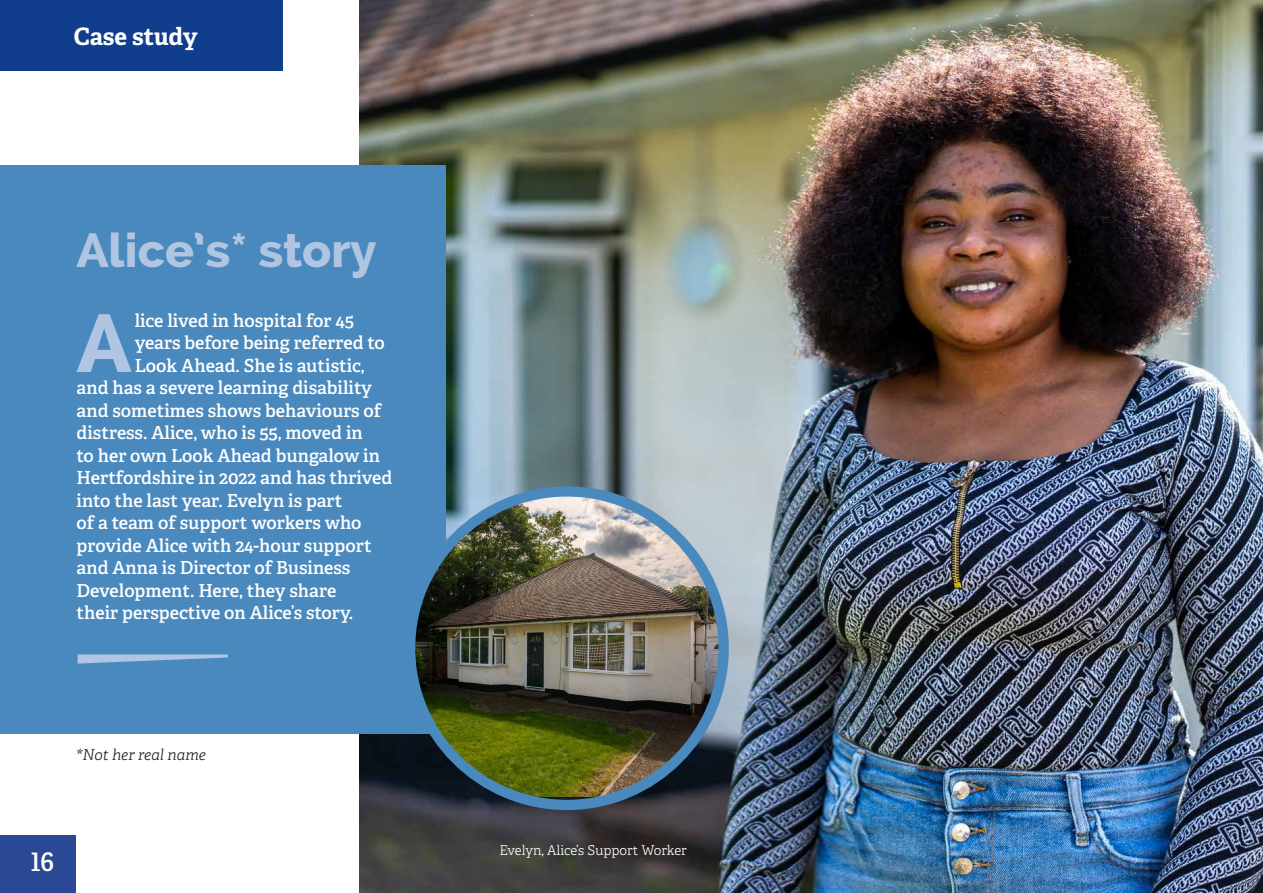
<style>
.page{position:relative;width:1263px;height:893px;background:#fff}
.page>*{position:absolute;margin:0;border:0;box-sizing:border-box;transform-origin:0 0}
.INTRO_QUOTE{font:800 81.45px "Raleway";color:#b0c5e1}
.h2_subhead{font:800 48px "Raleway";color:#b0c5e1}
.t1{font:600 25.5px "Adelle";color:#fff}
.CASE_STUDY{font:700 24px "Adelle";letter-spacing:-.005em;color:#fff}
.INTRO_QUOTE-2{font:600 18px "Adelle";color:#fff}
.body{font:italic 300 15px "Adelle";color:#231f20}
.body-2{font:300 13.5px "Adelle";letter-spacing:-.005em;color:#fff}
</style>
<div class="page">
<img style="left:359px;top:0;width:904px;height:893px">
<div style="left:0;top:165px;width:446px;height:569px;background:#4a89be"></div>
<div style="left:0;top:0;width:282px;height:71px;background:#103d8c"></div>
<svg style="left:78px;top:654px;width:150px;height:10px"></svg>
<img style="left:410px;top:494px;width:314px;height:303px">
<div style="left:405px;top:486px;width:324px;height:324px;border:10px solid #4a89be;border-radius:50%"></div>
<div style="left:0;top:836px;width:75px;height:57px;background:#2a4994"></div>
<p class="CASE_STUDY" style="left:74px;top:19px;width:125px">Case study</p>
<p class="h2_subhead" style="left:77px;top:223px;width:302px">Alice’s* story</p>
<p class="INTRO_QUOTE" style="left:77px;top:297px;width:56px">A</p>
<p class="INTRO_QUOTE-2" style="left:135px;top:309px;width:221px">lice lived in hospital for 45</p>
<p class="INTRO_QUOTE-2" style="left:135px;top:332px;width:252px">years before being referred to</p>
<p class="INTRO_QUOTE-2" style="left:135px;top:354px;width:231px">Look Ahead. She is autistic,</p>
<p class="INTRO_QUOTE-2" style="left:77px;top:377px;width:297px">and has a severe learning disability</p>
<p class="INTRO_QUOTE-2" style="left:77px;top:399px;width:306px">and sometimes shows behaviours of</p>
<p class="INTRO_QUOTE-2" style="left:77px;top:422px;width:288px">distress. Alice, who is 55, moved in</p>
<p class="INTRO_QUOTE-2" style="left:77px;top:444px;width:305px">to her own Look Ahead bungalow in</p>
<p class="INTRO_QUOTE-2" style="left:77px;top:467px;width:317px">Hertfordshire in 2022 and has thrived</p>
<p class="INTRO_QUOTE-2" style="left:77px;top:489px;width:267px">into the last year. Evelyn is part</p>
<p class="INTRO_QUOTE-2" style="left:77px;top:512px;width:287px">of a team of support workers who</p>
<p class="INTRO_QUOTE-2" style="left:77px;top:534px;width:297px">provide Alice with 24-hour support</p>
<p class="INTRO_QUOTE-2" style="left:77px;top:557px;width:275px">and Anna is Director of Business</p>
<p class="INTRO_QUOTE-2" style="left:77px;top:579px;width:261px">Development. Here, they share</p>
<p class="INTRO_QUOTE-2" style="left:77px;top:602px;width:278px">their perspective on Alice’s story.</p>
<p class="body" style="left:76px;top:746px;width:132px">*Not her real name</p>
<h3 class="t1" style="left:31px;top:846px;width:25px">16</h3>
<p class="body-2" style="left:500px;top:842px;width:189px">Evelyn, Alice’s Support Worker</p>
</div>
